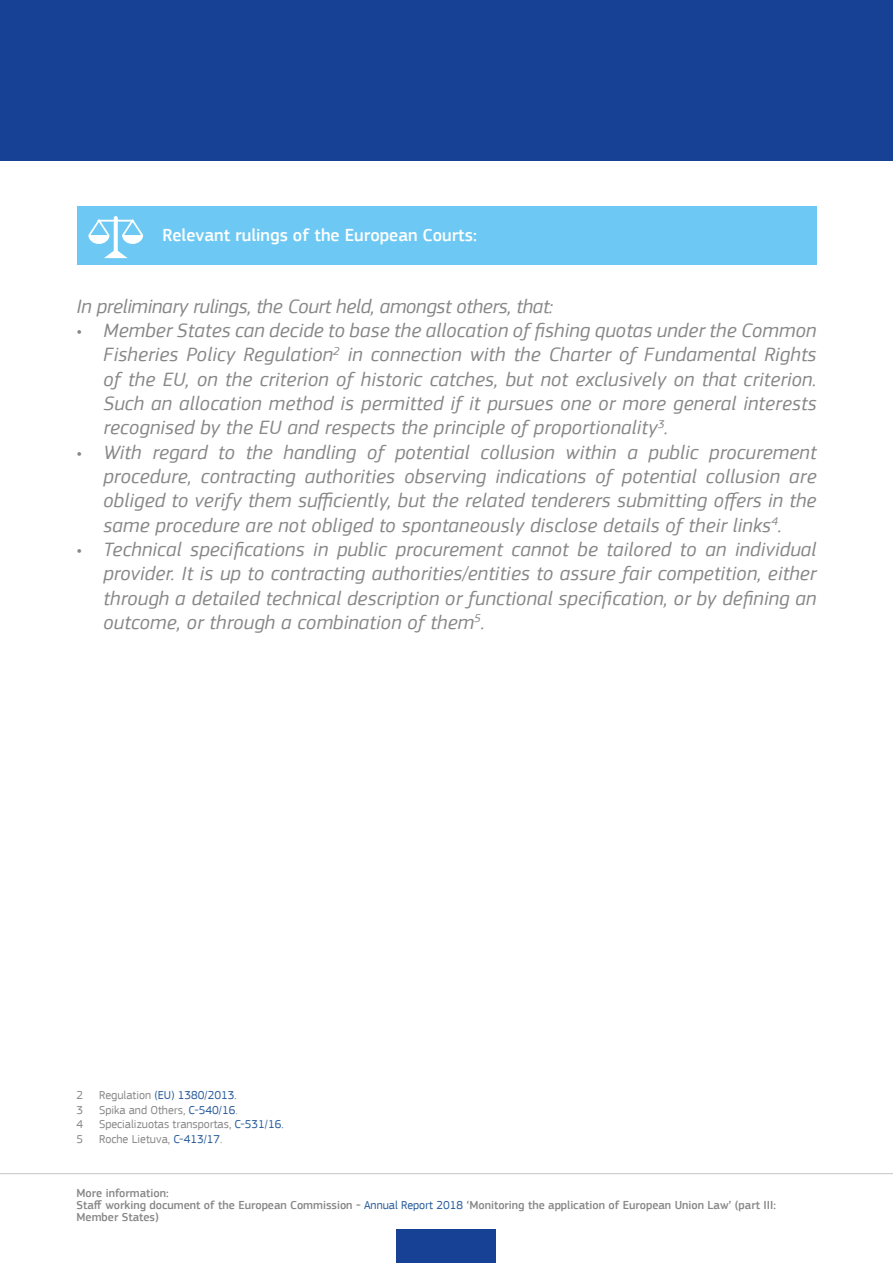
<style>
.page{position:relative;width:893px;height:1263px;background:#fff}
.page>*{position:absolute;margin:0;border:0;box-sizing:border-box;transform-origin:0 0}
.t1{font:italic 20.25px/24.3px "EC Square Sans Pro";letter-spacing:.01em;color:#878787;text-align:justify}
.t2{font:italic 20.25px "EC Square Sans Pro";letter-spacing:-.01em;color:#878787}
.t3{font:500 18px "EC Square Sans Pro";color:#fff}
.t4{font:500 12px/12px "EC Square Sans Pro";color:#878787}
.t5{font:12px "EC Square Sans Pro";color:#878787}
.t6{font:12px "EC Square Sans Pro";color:#275b9b}
.s1{color:#878787}
.s2{color:#275b9b}
.s3{font-weight:400;color:#275b9b}
</style>
<div class="page">
<div style="left:0;top:0;width:893px;height:160px;background:#164194"></div>
<div style="left:77px;top:207px;width:739px;height:58px;background:#6dc9f3"></div>
<svg style="left:88px;top:216px;width:55px;height:42px"></svg>
<hr style="left:0;top:1173px;width:893px;height:1px;background:#c6c6c6">
<div style="left:397px;top:1229px;width:99px;height:34px;background:#164194"></div>
<p class="t3" style="left:162px;top:225px;width:316px">Relevant rulings of the European Courts:</p>
<p class="t2" style="left:77px;top:294px;width:478px">In preliminary rulings, the Court held, amongst others, that:</p>
<p class="t1" style="left:104px;top:318px;width:714px;text-indent:-27px">• Member States can decide to base the allocation of fishing quotas under the Common Fisheries Policy Regulation<sup>2</sup> in connection with the Charter of Fundamental Rights of the EU, on the criterion of historic catches, but not exclusively on that criterion.<br>Such an allocation method is permitted if it pursues one or more general interests recognised by the EU and respects the principle of proportionality<sup>3</sup>.</p>
<p class="t1" style="left:104px;top:440px;width:714px;text-indent:-27px">• With regard to the handling of potential collusion within a public procurement procedure, contracting authorities observing indications of potential collusion are obliged to verify them sufficiently, but the related tenderers submitting offers in the same procedure are not obliged to spontaneously disclose details of their links<sup>4</sup>.</p>
<p class="t1" style="left:104px;top:537px;width:714px;text-indent:-27px">• Technical specifications in public procurement cannot be tailored to an individual provider. It is up to contracting authorities/entities to assure fair competition, either through a detailed technical description or functional specification, or by defining an outcome, or through a combination of them<sup>5</sup>.</p>
<p class="t5" style="left:77px;top:1088px;width:8px">2</p>
<p class="t6" style="left:99px;top:1088px;width:139px"><span class="s1">Regulation</span> (EU) 1380/2013.</p>
<p class="t5" style="left:77px;top:1103px;width:8px">3</p>
<p class="t5" style="left:99px;top:1103px;width:140px">Spika and Others, <span class="s2">C-540/16</span>.</p>
<p class="t5" style="left:77px;top:1117px;width:8px">4</p>
<p class="t5" style="left:99px;top:1117px;width:186px">Specializuotas transportas, <span class="s2">C-531/16.</span></p>
<p class="t5" style="left:77px;top:1132px;width:8px">5</p>
<p class="t5" style="left:99px;top:1132px;width:125px">Roche Lietuva, <span class="s2">C-413/17</span>.</p>
<p class="t4" style="left:77px;top:1187px;width:701px">More information:<br>Staff working document of the European Commission - <span class="s3">Annual Report 2018</span> ‘Monitoring the application of European Union Law’ (part III:<br>Member States)</p>
</div>
